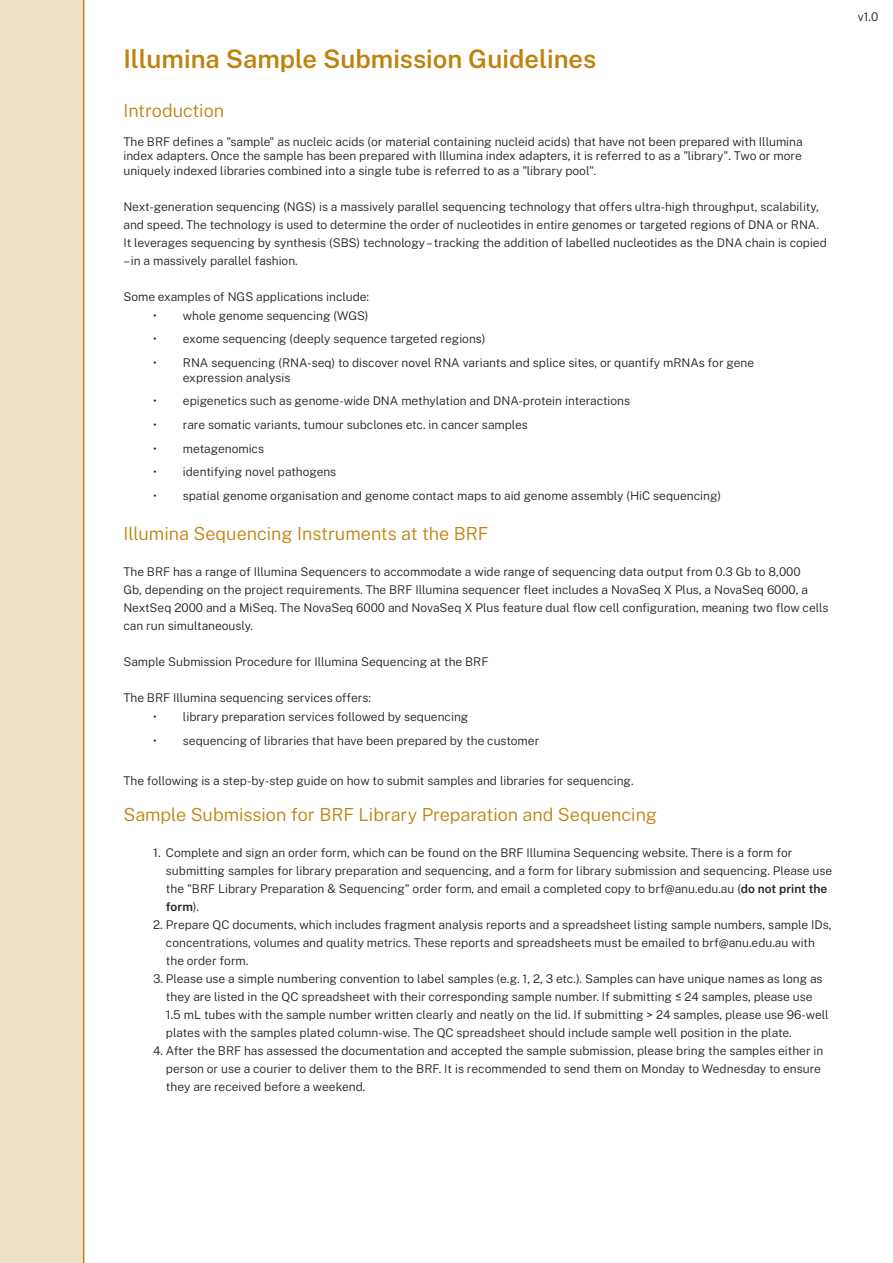
<style>
.page{position:relative;width:893px;height:1263px;background:#fff}
.page>*{position:absolute;margin:0;border:0;box-sizing:border-box;transform-origin:0 0}
.Sub_Heading_Public_Sans_Semibold{font:600 25.5px "Public Sans";color:#bf820d}
.t1{font:300 18px "Public Sans";color:#bf820d}
.t2{font:300 12px/18px "Public Sans";color:#231f20}
.s1{font-weight:600}
</style>
<div class="page">
<div style="left:0;top:0;width:83px;height:1263px;background:#eee1c9"></div>
<hr style="left:83px;top:0;width:1px;height:1263px;background:#bf820d">
<p class="Sub_Heading_Public_Sans_Semibold" style="left:123px;top:40px;width:474px">Illumina Sample Submission Guidelines</p>
<p class="t1" style="left:123px;top:98px;width:102px">Introduction</p>
<p class="t2" style="left:123px;top:134px;width:681px;line-height:14.4px;text-align:justify">The BRF defines a "sample" as nucleic acids (or material containing nucleid acids) that have not been prepared with Illumina index adapters. Once the sample has been prepared with Illumina index adapters, it is referred to as a "library". Two or more uniquely indexed libraries combined into a single tube is referred to as a "library pool".</p>
<p class="t2" style="left:123px;top:197px;width:697px">Next-generation sequencing (NGS) is a massively parallel sequencing technology that offers ultra-high throughput, scalability, and speed. The technology is used to determine the order of nucleotides in entire genomes or targeted regions of DNA or RNA.</p>
<p class="t2" style="left:123px;top:233px;width:705px">It leverages sequencing by synthesis (SBS) technology – tracking the addition of labelled nucleotides as the DNA chain is copied</p>
<p class="t2" style="left:123px;top:251px;width:176px">– in a massively parallel fashion.</p>
<p class="t2" style="left:123px;top:287px;width:247px">Some examples of NGS applications include:</p>
<p class="t2" style="left:153px;top:306px;width:217px">• whole genome sequencing (WGS)</p>
<p class="t2" style="left:153px;top:330px;width:334px">• exome sequencing (deeply sequence targeted regions)</p>
<p class="t2" style="left:183px;top:355px;width:573px;line-height:15px;text-indent:-30px">• RNA sequencing (RNA-seq) to discover novel RNA variants and splice sites, or quantify mRNAs for gene expression analysis</p>
<p class="t2" style="left:153px;top:392px;width:478px">• epigenetics such as genome-wide DNA methylation and DNA-protein interactions</p>
<p class="t2" style="left:153px;top:415px;width:376px">• rare somatic variants, tumour subclones etc. in cancer samples</p>
<p class="t2" style="left:153px;top:439px;width:112px">• metagenomics</p>
<p class="t2" style="left:153px;top:462px;width:185px">• identifying novel pathogens</p>
<p class="t2" style="left:153px;top:486px;width:569px">• spatial genome organisation and genome contact maps to aid genome assembly (HiC sequencing)</p>
<p class="t1" style="left:123px;top:521px;width:367px">Illumina Sequencing Instruments at the BRF</p>
<p class="t2" style="left:123px;top:562px;width:707px">The BRF has a range of Illumina Sequencers to accommodate a wide range of sequencing data output from 0.3 Gb to 8,000<br>Gb, depending on the project requirements. The BRF Illumina sequencer fleet includes a NovaSeq X Plus, a NovaSeq 6000, a NextSeq 2000 and a MiSeq. The NovaSeq 6000 and NovaSeq X Plus feature dual flow cell configuration, meaning two flow cells can run simultaneously.</p>
<p class="t2" style="left:123px;top:652px;width:366px">Sample Submission Procedure for Illumina Sequencing at the BRF</p>
<p class="t2" style="left:123px;top:688px;width:249px">The BRF Illumina sequencing services offers:</p>
<p class="t2" style="left:153px;top:707px;width:317px">• library preparation services followed by sequencing</p>
<p class="t2" style="left:153px;top:731px;width:388px">• sequencing of libraries that have been prepared by the customer</p>
<p class="t2" style="left:123px;top:771px;width:512px">The following is a step-by-step guide on how to submit samples and libraries for sequencing.</p>
<p class="t1" style="left:123px;top:802px;width:535px">Sample Submission for BRF Library Preparation and Sequencing</p>
<p class="t2" style="left:166px;top:843px;width:668px;text-indent:-13px">1. Complete and sign an order form, which can be found on the BRF Illumina Sequencing website. There is a form for submitting samples for library preparation and sequencing, and a form for library submission and sequencing. Please use the "BRF Library Preparation &amp; Sequencing" order form, and email a completed copy to brf@anu.edu.au (<span class="s1">do not print the form</span>).</p>
<p class="t2" style="left:166px;top:915px;width:667px;text-indent:-13px">2. Prepare QC documents, which includes fragment analysis reports and a spreadsheet listing sample numbers, sample IDs, concentrations, volumes and quality metrics. These reports and spreadsheets must be emailed to brf@anu.edu.au with the order form.</p>
<p class="t2" style="left:166px;top:969px;width:664px;text-indent:-13px">3. Please use a simple numbering convention to label samples (e.g. 1, 2, 3 etc.). Samples can have unique names as long as they are listed in the QC spreadsheet with their corresponding sample number. If submitting ≤ 24 samples, please use 1.5 mL tubes with the sample number written clearly and neatly on the lid. If submitting &gt; 24 samples, please use 96-well plates with the samples plated column-wise. The QC spreadsheet should include sample well position in the plate.</p>
<p class="t2" style="left:166px;top:1041px;width:659px;text-indent:-13px">4. After the BRF has assessed the documentation and accepted the sample submission, please bring the samples either in person or use a courier to deliver them to the BRF. It is recommended to send them on Monday to Wednesday to ensure they are received before a weekend.</p>
<p class="t2" style="left:858px;top:7px;width:22px">v1.0</p>
</div>
